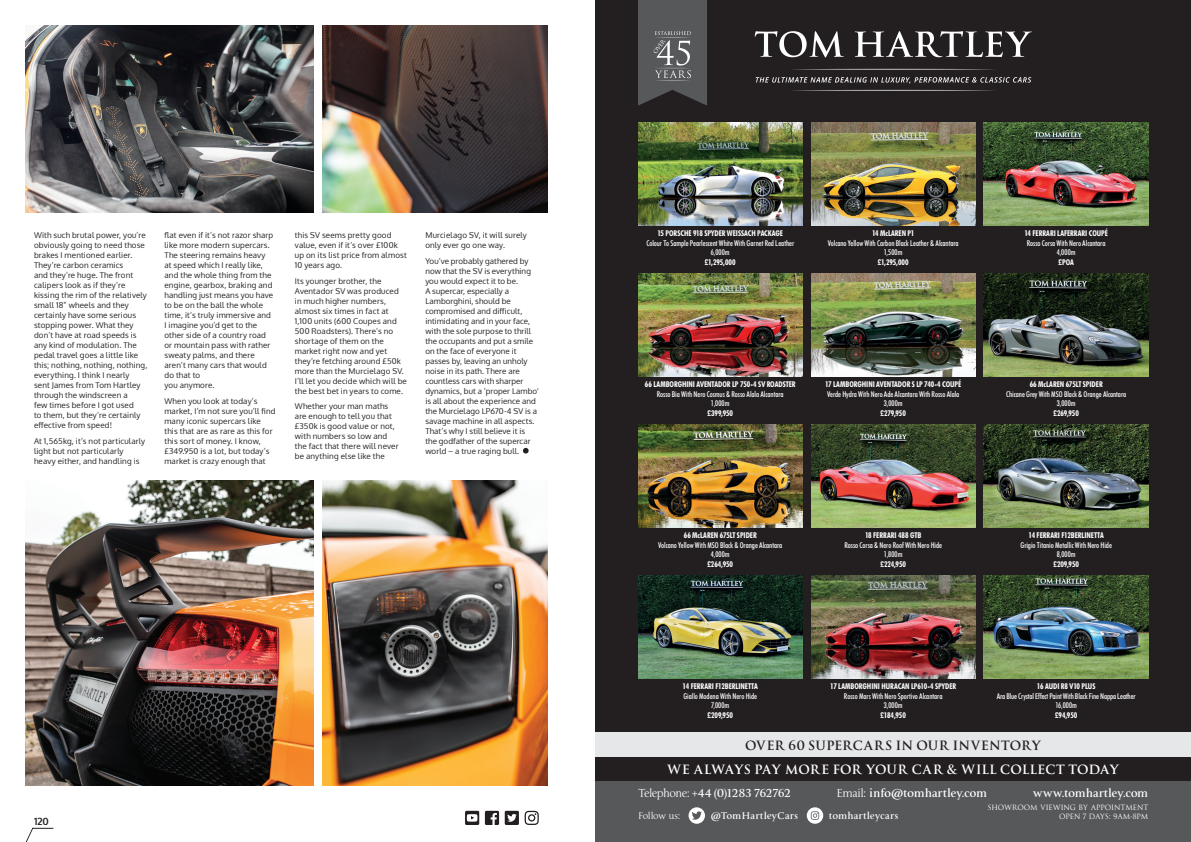
<style>
.page{position:relative;width:1191px;height:842px;background:#fff}
.page>*{position:absolute;margin:0;border:0;box-sizing:border-box;transform-origin:0 0}
.t1{font:700 14px "La Gioconda";letter-spacing:-.035em;color:#fff}
.t2{font:700 14px "La Gioconda";letter-spacing:-.015em;color:#231f20}
.t3{font:700 12px "La Gioconda";letter-spacing:-.045em;color:#fff}
.t4{font:700 10px "La Gioconda";letter-spacing:-.01em;color:#fff}
.t5{font:10px "La Gioconda";letter-spacing:-.03em;color:#fff}
.t6{font:700 10px "Oxygen";color:#231f20}
.t7{font:8px/10px "Oxygen";letter-spacing:.015em;color:#231f20}
.t8{font:500 condensed 8px/9.6px "Futura BT";letter-spacing:-.005em;color:#fff;text-align:center}
.t9{font:700 condensed 8px "Futura BT";letter-spacing:-.005em;color:#fff}
.t10{font:8px/9px "La Gioconda";letter-spacing:-.01em;color:#fff;text-align:right}
.s1{font-weight:400}
.s2{font-family:"Trajan Pro";font-weight:400}
</style>
<div class="page">
<svg style="left:25px;top:827px;width:29px;height:15px"></svg>
<svg style="left:465px;top:811px;width:14px;height:14px"></svg>
<svg style="left:485px;top:811px;width:14px;height:14px"></svg>
<svg style="left:505px;top:811px;width:34px;height:14px"></svg>
<img style="left:26px;top:480px;width:287px;height:305px">
<img style="left:322px;top:480px;width:225px;height:305px">
<img style="left:26px;top:26px;width:287px;height:187px">
<img style="left:322px;top:26px;width:225px;height:187px">
<svg style="left:523px;top:448px;width:5px;height:5px"></svg>
<div style="left:595px;top:0;width:596px;height:842px;background:#231f20"></div>
<div style="left:595px;top:781px;width:596px;height:61px;background:#57585a"></div>
<svg style="left:688px;top:807px;width:17px;height:17px"></svg>
<svg style="left:806px;top:807px;width:17px;height:17px"></svg>
<svg style="left:811px;top:811px;width:8px;height:9px"></svg>
<img style="left:811px;top:424px;width:164px;height:103px">
<img style="left:984px;top:274px;width:164px;height:102px">
<img style="left:638px;top:424px;width:164px;height:103px">
<img style="left:811px;top:274px;width:164px;height:102px">
<img style="left:638px;top:274px;width:164px;height:102px">
<img style="left:811px;top:575px;width:164px;height:103px">
<img style="left:638px;top:575px;width:164px;height:103px">
<img style="left:984px;top:424px;width:164px;height:103px">
<img style="left:984px;top:575px;width:164px;height:103px">
<div style="left:595px;top:732px;width:596px;height:25px;background:#e6e7e9"></div>
<svg style="left:754px;top:31px;width:89px;height:27px"></svg>
<svg style="left:854px;top:31px;width:177px;height:26px"></svg>
<svg style="left:792px;top:69px;width:202px;height:1px"></svg>
<svg style="left:755px;top:77px;width:276px;height:6px"></svg>
<svg style="left:792px;top:90px;width:202px;height:1px"></svg>
<svg style="left:638px;top:0;width:69px;height:106px;background:#5a5b5c"></svg>
<img style="left:638px;top:123px;width:164px;height:102px">
<img style="left:811px;top:123px;width:164px;height:102px">
<img style="left:984px;top:123px;width:164px;height:102px">
<p class="t7" style="left:34px;top:230px;width:115px">With such brutal power, you’re obviously going to need those brakes I mentioned earlier.<br>They’re carbon ceramics<br>and they’re huge. The front calipers look as if they’re kissing the rim of the relatively small 18” wheels and they certainly have some serious stopping power. What they don’t have at road speeds is any kind of modulation. The pedal travel goes a little like this; nothing, nothing, nothing, everything. I think I nearly<br>sent James from Tom Hartley through the windscreen a<br>few times before I got used<br>to them, but they’re certainly effective from speed!</p>
<p class="t7" style="left:34px;top:436px;width:113px">At 1,565kg, it’s not particularly light but not particularly heavy either, and handling is</p>
<p class="t7" style="left:164px;top:230px;width:110px">flat even if it’s not razor sharp like more modern supercars.<br>The steering remains heavy at speed which I really like, and the whole thing from the engine, gearbox, braking and handling just means you have to be on the ball the whole time, it’s truly immersive and<br>I imagine you’d get to the other side of a country road or mountain pass with rather sweaty palms, and there aren’t many cars that would do that to<br>you anymore.</p>
<p class="t7" style="left:164px;top:396px;width:113px">When you look at today’s market, I’m not sure you’ll find many iconic supercars like this that are as rare as this for this sort of money. I know, £349.950 is a lot, but today’s market is crazy enough that</p>
<p class="t7" style="left:295px;top:230px;width:113px">this SV seems pretty good value, even if it’s over £100k up on its list price from almost<br>10 years ago.</p>
<p class="t7" style="left:295px;top:276px;width:114px">Its younger brother, the<br>Aventador SV was produced in much higher numbers, almost six times in fact at<br>1,100 units (600 Coupes and<br>500 Roadsters). There’s no shortage of them on the market right now and yet they’re fetching around £50k more than the Murcielago SV.<br>I’ll let you decide which will be the best bet in years to come.</p>
<p class="t7" style="left:295px;top:401px;width:105px">Whether your man maths are enough to tell you that £350k is good value or not, with numbers so low and the fact that there will never be anything else like the</p>
<p class="t7" style="left:425px;top:230px;width:103px">Murcielago SV, it will surely only ever go one way.</p>
<p class="t7" style="left:425px;top:256px;width:115px">You’ve probably gathered by now that the SV is everything you would expect it to be.<br>A supercar, especially a<br>Lamborghini, should be compromised and difficult, intimidating and in your face, with the sole purpose to thrill the occupants and put a smile on the face of everyone it passes by, leaving an unholy noise in its path. There are countless cars with sharper dynamics, but a ‘proper Lambo' is all about the experience and the Murcielago LP670-4 SV is a savage machine in all aspects.<br>That’s why I still believe it is the godfather of the supercar world – a true raging bull.</p>
<p class="t6" style="left:34px;top:815px;width:16px">120</p>
<p class="t9" style="left:657px;top:229px;width:127px">15 PORSCHE 918 SPYDER WEISSACH PACKAGE</p>
<p class="t8" style="left:646px;top:238px;width:149px">Colour To Sample Pearlescent White With Garnet Red Leather<br>6,000m</p>
<p class="t9" style="left:705px;top:257px;width:32px">£1,295,000</p>
<p class="t9" style="left:872px;top:229px;width:44px">14 McLAREN P1</p>
<p class="t8" style="left:827px;top:238px;width:132px">Volcano Yellow With Carbon Black Leather &amp; Alcantara<br>1,500m</p>
<p class="t9" style="left:877px;top:257px;width:32px">£1,295,000</p>
<p class="t9" style="left:645px;top:379px;width:152px">66 LAMBORGHINI AVENTADOR LP 750-4 SV ROADSTER</p>
<p class="t8" style="left:657px;top:389px;width:128px">Rosso Bia With Nero Cosmus &amp; Rosso Alala Alcantara<br>1,000m</p>
<p class="t9" style="left:707px;top:408px;width:27px">£399,950</p>
<p class="t9" style="left:825px;top:379px;width:138px">17 LAMBORGHINI AVENTADOR S LP 740-4 COUPÉ</p>
<p class="t8" style="left:827px;top:389px;width:134px">Verde Hydra With Nero Ade Alcantara With Rosso Alala<br>3,000m</p>
<p class="t9" style="left:880px;top:408px;width:27px">£279,950</p>
<p class="t9" style="left:1024px;top:229px;width:85px">14 FERRARI LAFERRARI COUPÉ</p>
<p class="t8" style="left:1026px;top:238px;width:80px">Rosso Corsa With Nero Alcantara<br>4,000m</p>
<p class="t9" style="left:1058px;top:257px;width:17px">£POA</p>
<p class="t9" style="left:1029px;top:379px;width:74px">66 McLAREN 675LT SPIDER</p>
<p class="t8" style="left:1006px;top:389px;width:122px">Chicane Grey With MSO Black &amp; Orange Alcantara<br>3,000m</p>
<p class="t9" style="left:1053px;top:408px;width:27px">£269,950</p>
<p class="t9" style="left:684px;top:530px;width:74px">66 McLAREN 675LT SPIDER</p>
<p class="t8" style="left:658px;top:540px;width:126px">Volcano Yellow With MSO Black &amp; Orange Alcantara<br>4,000m</p>
<p class="t9" style="left:707px;top:559px;width:27px">£264,950</p>
<p class="t9" style="left:865px;top:530px;width:58px">18 FERRARI 488 GTB</p>
<p class="t8" style="left:844px;top:540px;width:99px">Rosso Corsa &amp; Nero Roof With Nero Hide<br>1,800m</p>
<p class="t9" style="left:880px;top:559px;width:27px">£224,950</p>
<p class="t9" style="left:1028px;top:530px;width:77px">14 FERRARI F12BERLINETTA</p>
<p class="t8" style="left:1020px;top:540px;width:93px">Grigio Titanio Metallic With Nero Hide<br>8,000m</p>
<p class="t9" style="left:1053px;top:559px;width:27px">£209,950</p>
<p class="t9" style="left:682px;top:681px;width:77px">14 FERRARI F12BERLINETTA</p>
<p class="t8" style="left:683px;top:691px;width:75px">Giallo Modena With Nero Hide<br>7,000m</p>
<p class="t9" style="left:707px;top:710px;width:27px">£209,950</p>
<p class="t9" style="left:1037px;top:681px;width:60px">16 AUDI R8 V10 PLUS</p>
<p class="t8" style="left:996px;top:691px;width:140px">Ara Blue Crystal Effect Paint With Black Fine Nappa Leather<br>16,000m</p>
<p class="t9" style="left:1055px;top:710px;width:24px">£94,950</p>
<h1 class="t2" style="left:744px;top:738px;width:298px">OVER 60 SUPERCARS IN OUR INVENTORY</h1>
<p class="t9" style="left:830px;top:681px;width:127px">17 LAMBORGHINI HURACAN LP610-4 SPYDER</p>
<p class="t8" style="left:844px;top:691px;width:100px">Rosso Mars With Nero Sportivo Alcantara<br>3,000m</p>
<p class="t9" style="left:880px;top:710px;width:27px">£184,950</p>
<h1 class="t1" style="left:667px;top:762px;width:454px">WE ALWAYS PAY MORE FOR YOUR CAR &amp; WILL COLLECT TODAY</h1>
<p class="t5" style="left:638px;top:811px;width:44px">Follow us:</p>
<p class="t4" style="left:710px;top:811px;width:89px">@TomHartleyCars</p>
<p class="t10" style="left:987px;top:803px;width:162px">SHOWROOM VIEWING BY APPOINTMENT<br>OPEN 7 DAYS: 9AM-8PM</p>
<h2 class="t3" style="left:638px;top:787px;width:155px"><span class="s1">Telephone:</span> <span class="s2">+</span>44 (0)1283 762762</h2>
<h2 class="t3" style="left:836px;top:787px;width:152px"><span class="s1">Email:</span> info@tomhartley.com</h2>
<h2 class="t3" style="left:1032px;top:787px;width:117px">www.tomhartley.com</h2>
<p class="t4" style="left:829px;top:811px;width:71px">tomhartleycars</p>
</div>
